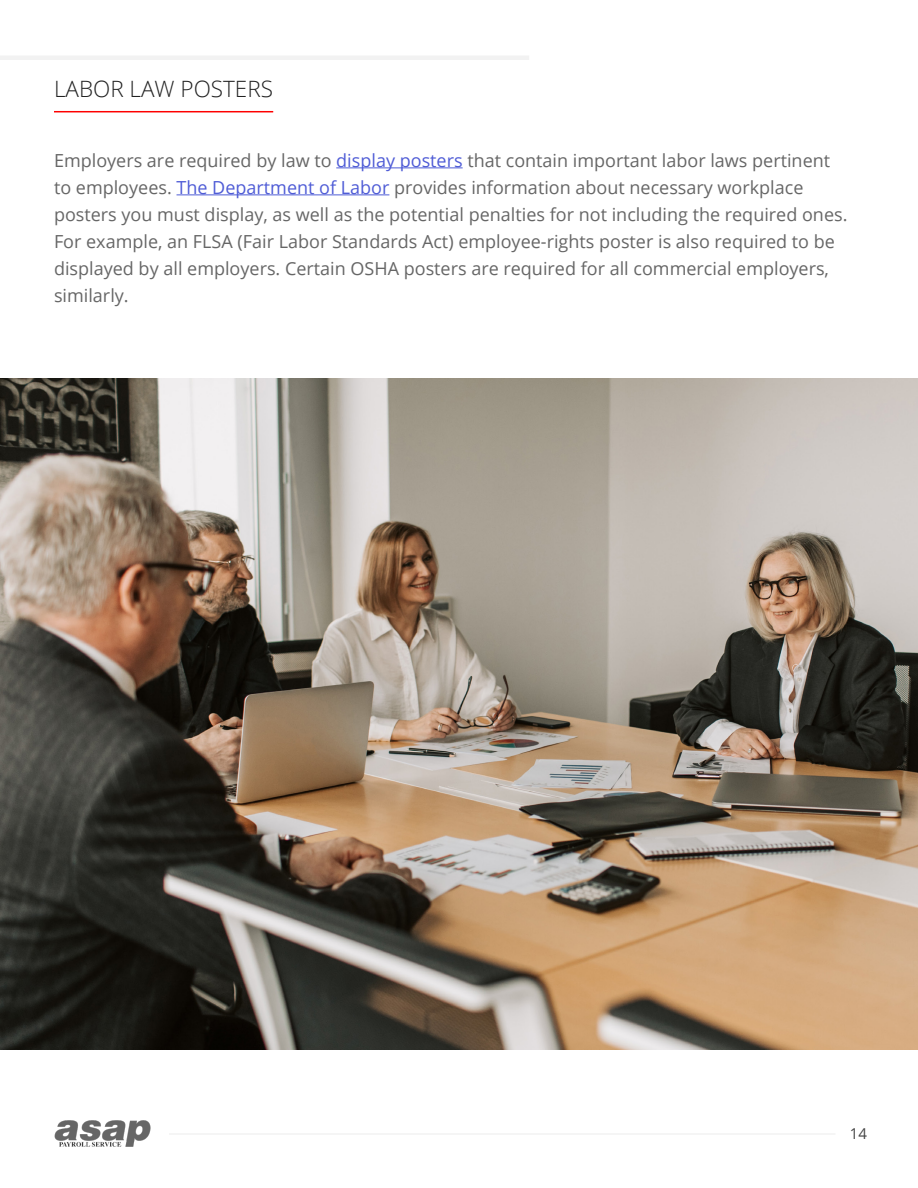
<style>
.page{position:relative;width:918px;height:1188px;background:#fff}
.page>*{position:absolute;margin:0;border:0;box-sizing:border-box;transform-origin:0 0}
.t1{font:300 22.5px "Open Sans";color:#222}
.t2{font:18px/27px "Open Sans";color:#666}
.t3{font:15px "Open Sans";color:#444}
.s1{color:#4f5cd6}
</style>
<div class="page">
<img style="left:54px;top:1120px;width:96px;height:27px">
<hr style="left:169px;top:1133px;width:666px;height:2px;background:#f2f2f2">
<hr style="left:54px;top:111px;width:219px;height:1px;background:#fe0000">
<hr style="left:0;top:56px;width:529px;height:4px;background:#f2f2f2">
<hr style="left:336px;top:167px;width:127px;height:1px;background:#4f5cd6">
<hr style="left:177px;top:194px;width:212px;height:1px;background:#4f5cd6">
<img style="left:0;top:378px;width:918px;height:672px">
<p class="t1" style="left:54px;top:73px;width:220px">LABOR LAW POSTERS</p>
<p class="t2" style="left:54px;top:146px;width:795px">Employers are required by law to <span class="s1">display posters</span> that contain important labor laws pertinent to employees. <span class="s1">The Department of Labor</span> provides information about necessary workplace posters you must display, as well as the potential penalties for not including the required ones.<br>For example, an FLSA (Fair Labor Standards Act) employee-rights poster is also required to be displayed by all employers. Certain OSHA posters are required for all commercial employers, similarly.</p>
<p class="t3" style="left:850px;top:1123px;width:19px">14</p>
</div>
